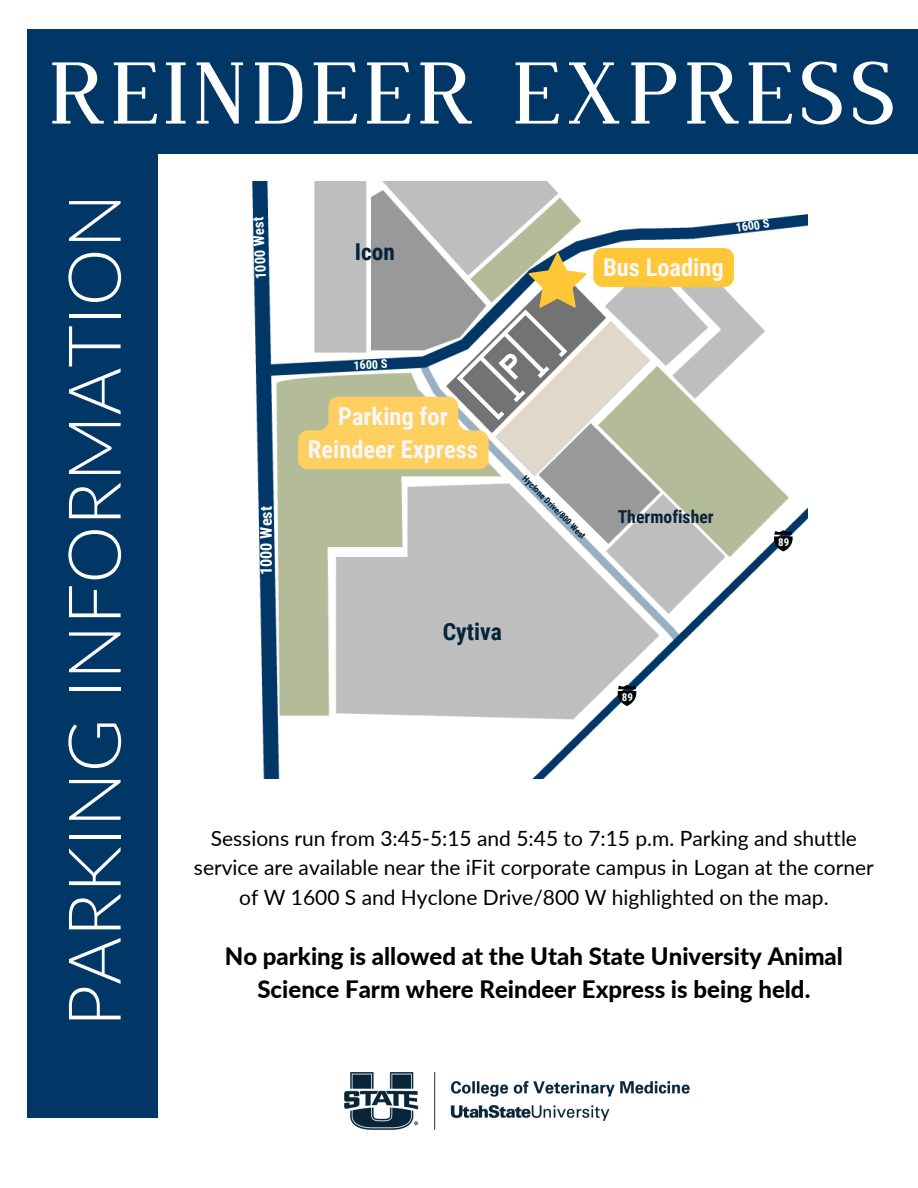
<style>
.page{position:relative;width:918px;height:1188px;background:#fff}
.page>*{position:absolute;margin:0;border:0;box-sizing:border-box;transform-origin:0 0}
.t1{font:85.8px "Dustismo Roman";letter-spacing:.07em;color:#fff}
.t2{font:300 72.9px "Lato";color:#fff}
.t3{font:700 24.45px/33.8px "Roboto Condensed";color:#f6f7f8;text-align:center}
.t4{font:800 24px/32.7px "Lato";color:#000;text-align:center}
.t5{font:700 23.7px "Roboto Condensed";color:#062439}
.t6{font:700 23.4px "Roboto Condensed";color:#062439}
.t7{font:21px/29.2px "Lato";color:#000;text-align:center}
.t8{font:700 17.7px "Roboto Condensed";color:#062439}
.t9{font:700 16.2px "Roboto Condensed";color:#fff}
.t10{font:700 14.7px "Roboto Condensed";color:#fff}
.t11{font:700 12.15px "Roboto Condensed";color:#fff}
.t12{font:700 10.95px "Roboto Condensed";color:#fff}
.t13{font:700 8.85px "Roboto Condensed";color:#001c38}
</style>
<div class="page">
<img style="left:252px;top:181px;width:556px;height:598px">
<div style="left:27px;top:66px;width:131px;height:1052px;background:#003767"></div>
<div style="left:27px;top:29px;width:891px;height:125px;background:#003767"></div>
<svg style="left:618px;top:685px;width:18px;height:21px"></svg>
<svg style="left:774px;top:530px;width:19px;height:21px"></svg>
<img style="left:344px;top:1072px;width:346px;height:58px">
<div style="left:593px;top:248px;width:141px;height:39px;background:#ffc736;border-radius:10px"></div>
<svg style="left:298px;top:253px;width:288px;height:216px"></svg>
<h1 class="t1" style="left:49px;top:44px;width:847px">REINDEER EXPRESS</h1>
<h2 class="t2" style="left:49px;top:1027px;width:835px;rotate:-90deg">PARKING INFORMATION</h2>
<p class="t10" style="left:253px;top:280px;width:64px;rotate:-93deg">1000 West</p>
<p class="t9" style="left:257px;top:575px;width:70px;rotate:-90deg">1000 West</p>
<p class="t6" style="left:355px;top:239px;width:42px">Icon</p>
<p class="t3" style="left:603px;top:251px;width:122px">Bus Loading</p>
<p class="t11" style="left:735px;top:221px;width:35px;rotate:-9deg">1600 S</p>
<p class="t11" style="left:353px;top:358px;width:35px;rotate:-3deg">1600 S</p>
<p class="t3" style="left:308px;top:399px;width:172px">Parking for<br>Reindeer Express</p>
<p class="t13" style="left:528px;top:474px;width:86px;rotate:45deg">Hyclone Drive/800 West</p>
<p class="t8" style="left:618px;top:507px;width:98px">Thermofisher</p>
<p class="t5" style="left:443px;top:618px;width:61px">Cytiva</p>
<p class="t12" style="left:622px;top:691px;width:13px">89</p>
<p class="t12" style="left:778px;top:536px;width:13px">89</p>
<p class="t7" style="left:194px;top:823px;width:681px">Sessions run from 3:45-5:15 and 5:45 to 7:15 p.m. Parking and shuttle service are available near the iFit corporate campus in Logan at the corner of W 1600 S and Hyclone Drive/800 W highlighted on the map.</p>
<p class="t4" style="left:225px;top:940px;width:620px">No parking is allowed at the Utah State University Animal<br>Science Farm where Reindeer Express is being held.</p>
</div>
